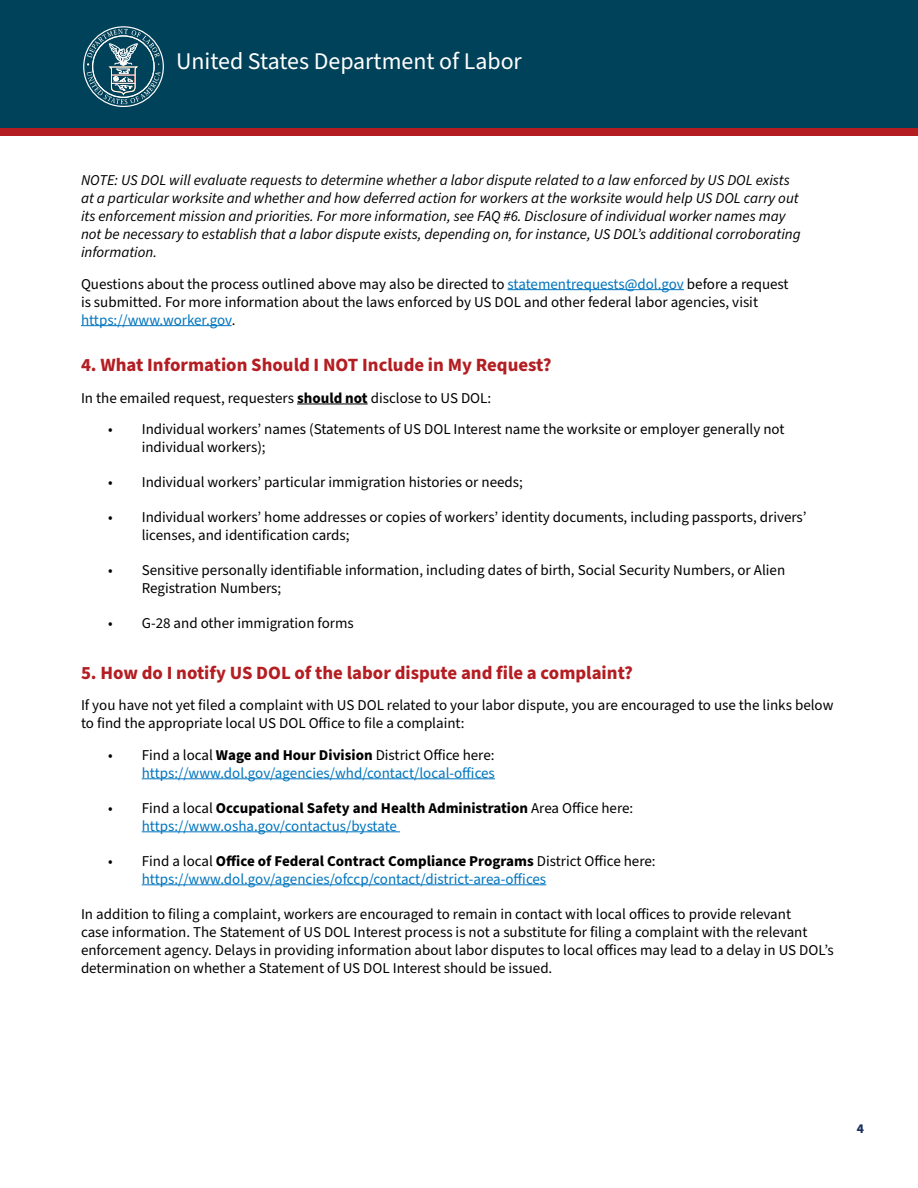
<style>
.page{position:relative;width:918px;height:1188px;background:#fff}
.page>*{position:absolute;margin:0;border:0;box-sizing:border-box;transform-origin:0 0}
.t1{font:23.85px "Source Sans Pro";color:#fff}
.t2{font:700 18.75px "Source Sans Pro";color:#b41d21}
.t3{font:15px/18px "Source Sans Pro";color:#000}
.t4{font:italic 15px/18px "Source Sans Pro";color:#000}
.t5{font:15px/18px "Source Sans Pro";color:#0075be;text-align:right}
.t6{font:700 15px/18px "Source Sans Pro";color:#000}
.t7{font:700 13.5px "Source Sans Pro";color:#192e5d}
.s1{color:#0075be}
.s2{font-weight:700}
.s3{color:#000}
.s4{font-weight:700;color:#000}
.s5{font-weight:400}
.s6{font-weight:400;color:#0075be}
</style>
<div class="page">
<div style="left:0;top:0;width:918px;height:128px;background:#004259"></div>
<div style="left:0;top:128px;width:918px;height:8px;background:#b41d21"></div>
<div style="left:83px;top:26px;width:81px;height:81px;border:1px solid #fff;border-radius:50%"></div>
<svg style="left:87px;top:29px;width:73px;height:75px"></svg>
<hr style="left:508px;top:289px;width:176px;height:1px;background:#0075be">
<hr style="left:81px;top:325px;width:151px;height:1px;background:#0075be">
<hr style="left:297px;top:404px;width:71px;height:1px;background:#000">
<hr style="left:142px;top:778px;width:353px;height:1px;background:#0075be">
<hr style="left:142px;top:831px;width:258px;height:1px;background:#0075be">
<hr style="left:142px;top:884px;width:404px;height:1px;background:#0075be">
<h1 class="t1" style="left:176px;top:46px;width:347px">United States Department of Labor</h1>
<p class="t4" style="left:81px;top:172px;width:721px">NOTE: US DOL will evaluate requests to determine whether a labor dispute related to a law enforced by US DOL exists at a particular worksite and whether and how deferred action for workers at the worksite would help US DOL carry out its enforcement mission and priorities. For more information, see FAQ #6. Disclosure of individual worker names may not be necessary to establish that a labor dispute exists, depending on, for instance, US DOL’s additional corroborating information.</p>
<p class="t3" style="left:81px;top:275px;width:709px">Questions about the process outlined above may also be directed to <span class="s1">statementrequests@dol.gov</span> before a request is submitted. For more information about the laws enforced by US DOL and other federal labor agencies, visit <span class="s1">https://www.worker.gov</span>.</p>
<h3 class="t2" style="left:81px;top:352px;width:472px">4. What Information Should I NOT Include in My Request?</h3>
<p class="t3" style="left:81px;top:389px;width:412px">In the emailed request, requesters <span class="s2">should not</span> disclose to US DOL:</p>
<p class="t3" style="left:142px;top:421px;width:644px;text-indent:-34px">• Individual workers’ names (Statements of US DOL Interest name the worksite or employer generally not individual workers);</p>
<p class="t3" style="left:108px;top:474px;width:416px">• Individual workers’ particular immigration histories or needs;</p>
<p class="t3" style="left:142px;top:509px;width:666px;text-indent:-34px">• Individual workers’ home addresses or copies of workers’ identity documents, including passports, drivers’ licenses, and identification cards;</p>
<p class="t3" style="left:142px;top:562px;width:645px;text-indent:-34px">• Sensitive personally identifiable information, including dates of birth, Social Security Numbers, or Alien<br>Registration Numbers;</p>
<p class="t3" style="left:108px;top:615px;width:247px">• G-28 and other immigration forms</p>
<h3 class="t2" style="left:81px;top:660px;width:554px">5. How do I notify US DOL of the labor dispute and file a complaint?</h3>
<p class="t3" style="left:81px;top:697px;width:754px">If you have not yet filed a complaint with US DOL related to your labor dispute, you are encouraged to use the links below to find the appropriate local US DOL Office to file a complaint:</p>
<p class="t5" style="left:108px;top:746px;width:388px"><span class="s3">• Find a local</span> <span class="s4">Wage and Hour Division</span> <span class="s3">District Office here: </span>https://www.dol.gov/agencies/whd/contact/local-offices</p>
<p class="t6" style="left:142px;top:799px;width:493px;text-indent:-34px"><span class="s5">• Find a local</span> Occupational Safety and Health Administration <span class="s5">Area Office here: </span><span class="s6">https://www.osha.gov/contactus/bystate</span></p>
<p class="t5" style="left:142px;top:852px;width:515px;text-align:left;text-indent:-34px"><span class="s3">• Find a local</span> <span class="s4">Office of Federal Contract Compliance Programs</span> <span class="s3">District Office here: </span>https://www.dol.gov/agencies/ofccp/contact/district-area-offices</p>
<p class="t3" style="left:81px;top:905px;width:754px">In addition to filing a complaint, workers are encouraged to remain in contact with local offices to provide relevant<br>case information. The Statement of US DOL Interest process is not a substitute for filing a complaint with the relevant enforcement agency. Delays in providing information about labor disputes to local offices may lead to a delay in US DOL’s determination on whether a Statement of US DOL Interest should be issued.</p>
<p class="t7" style="left:857px;top:1119px;width:9px">4</p>
</div>
